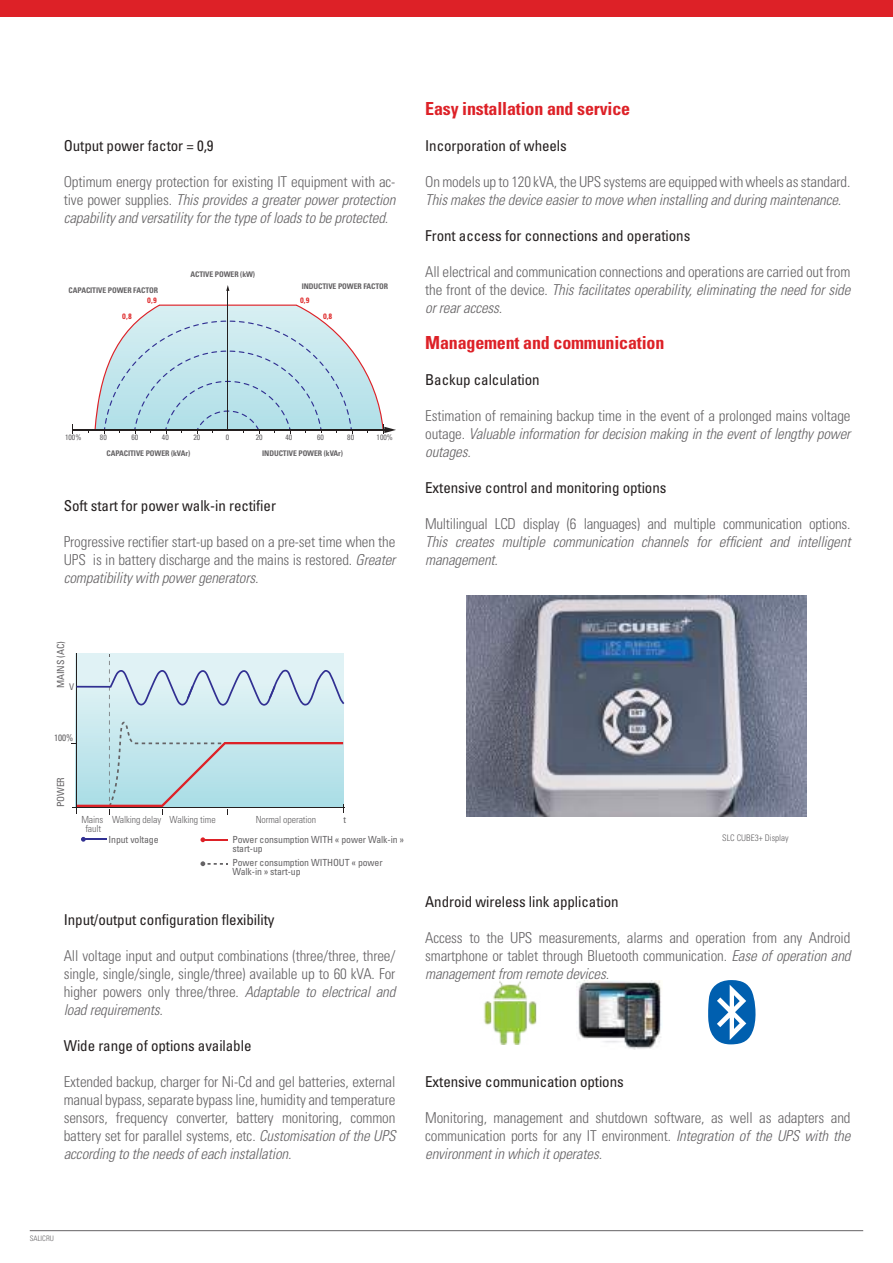
<style>
.page{position:relative;width:893px;height:1263px;background:#fff}
.page>*{position:absolute;margin:0;border:0;box-sizing:border-box;transform-origin:0 0}
.t1{font:700 condensed 18px "Univers LT Std";letter-spacing:-.01em;color:#dd2127}
.t2{font:300 condensed 15px/18px "Univers LT Std";letter-spacing:-.01em;color:#656365;text-align:justify}
.t3{font:italic 300 condensed 15px/18px "Univers LT Std";letter-spacing:-.01em;color:#656365}
.t4{font:condensed 15px "Univers LT Std";letter-spacing:-.005em;color:#241f1f}
.t5{font:condensed 9.75px/8.7px "Univers LT Std";letter-spacing:-.01em;color:#656365}
.t6{font:300 condensed 9.75px/8.7px "Univers LT Std";letter-spacing:-.01em;color:#656365;text-align:center}
.t7{font:condensed 9.15px "Univers LT Std";color:#656365}
.t8{font:condensed 9.15px "Zurich BT";color:#656365}
.t9{font:300 condensed 9px "Univers LT Std";color:#656365}
.t10{font:700 condensed 7.8px "Univers LT Std";letter-spacing:-.01em;color:#656365}
.t11{font:condensed 7.8px "Univers LT Std";color:#656365}
.t12{font:700 condensed 7.8px "Zurich BT";color:#de2627}
.t13{font:300 condensed 7.5px "Univers LT Std";color:#656365}
.s1{font-style:normal}
.s2{font-style:italic}
</style>
<div class="page">
<hr style="left:30px;top:1230px;width:833px;height:1px;background:#656365">
<svg style="left:81px;top:837px;width:5px;height:5px"></svg>
<hr style="left:83px;top:838px;width:24px;height:2px;background:#313092">
<svg style="left:200px;top:837px;width:5px;height:5px"></svg>
<hr style="left:203px;top:839px;width:24px;height:2px;background:#dd2127">
<svg style="left:200px;top:861px;width:27px;height:5px"></svg>
<hr style="left:76px;top:653px;width:1px;height:160px;background:#241f1f">
<svg style="left:71px;top:654px;width:274px;height:160px;background:#c7e1e8"></svg>
<img style="left:466px;top:595px;width:341px;height:222px">
<img style="left:484px;top:980px;width:53px;height:64px">
<img style="left:576px;top:980px;width:86px;height:69px">
<svg style="left:708px;top:980px;width:48px;height:64px"></svg>
<div style="left:0;top:0;width:893px;height:17px;background:#dd2127"></div>
<hr style="left:227px;top:290px;width:1px;height:140px;background:#241f1f">
<svg style="left:226px;top:285px;width:3px;height:6px"></svg>
<hr style="left:73px;top:429px;width:313px;height:2px;background:#241f1f">
<svg style="left:88px;top:305px;width:308px;height:128px"></svg>
<p class="t4" style="left:64px;top:136px;width:151px">Output power factor = 0,9</p>
<p class="t3" style="left:64px;top:172px;width:333px;text-align:justify"><span class="s1">Optimum energy protection for existing IT equipment with ac&shy;tive power supplies.</span> This provides a greater power protection capability and versatility for the type of loads to be protected.</p>
<p class="t10" style="left:69px;top:285px;width:91px">CAPACITIVE POWER FACTOR</p>
<p class="t10" style="left:191px;top:269px;width:66px">ACTIVE POWER (kW)</p>
<p class="t10" style="left:302px;top:281px;width:88px">INDUCTIVE POWER FACTOR</p>
<p class="t12" style="left:147px;top:296px;width:11px">0,9</p>
<p class="t12" style="left:300px;top:296px;width:11px">0,9</p>
<p class="t12" style="left:122px;top:311px;width:11px">0,8</p>
<p class="t12" style="left:323px;top:311px;width:11px">0,8</p>
<p class="t11" style="left:65px;top:433px;width:18px">100%</p>
<p class="t11" style="left:100px;top:433px;width:8px">80</p>
<p class="t11" style="left:132px;top:433px;width:8px">60</p>
<p class="t11" style="left:162px;top:433px;width:8px">40</p>
<p class="t11" style="left:193px;top:433px;width:8px">20</p>
<p class="t11" style="left:256px;top:433px;width:8px">20</p>
<p class="t11" style="left:286px;top:433px;width:8px">40</p>
<p class="t11" style="left:317px;top:433px;width:8px">60</p>
<p class="t11" style="left:347px;top:433px;width:8px">80</p>
<p class="t11" style="left:377px;top:433px;width:18px">100%</p>
<p class="t11" style="left:226px;top:433px;width:5px">0</p>
<p class="t10" style="left:106px;top:448px;width:85px">CAPACITIVE POWER (kVAr)</p>
<p class="t10" style="left:262px;top:448px;width:82px">INDUCTIVE POWER (kVAr)</p>
<p class="t4" style="left:64px;top:496px;width:214px">Soft start for power walk-in rectifier</p>
<p class="t2" style="left:64px;top:532px;width:333px">Progressive rectifier start-up based on a pre-set time when the UPS is in battery discharge and the mains is restored. <span class="s2">Greater compatibility with power generators.</span></p>
<p class="t1" style="left:425px;top:97px;width:206px">Easy installation and service</p>
<p class="t4" style="left:425px;top:136px;width:143px">Incorporation of wheels</p>
<p class="t2" style="left:425px;top:172px;width:427px">On models up to 120 kVA, the UPS systems are equipped with wheels as standard.</p>
<p class="t3" style="left:425px;top:190px;width:417px">This makes the device easier to move when installing and during maintenance.</p>
<p class="t4" style="left:425px;top:226px;width:267px">Front access for connections and operations</p>
<p class="t2" style="left:425px;top:262px;width:427px">All electrical and communication connections and operations are carried out from the front of the device. <span class="s2">This facilitates operability, eliminating the need for side or rear access.</span></p>
<p class="t1" style="left:425px;top:331px;width:241px">Management and communication</p>
<p class="t4" style="left:425px;top:370px;width:116px">Backup calculation</p>
<p class="t2" style="left:425px;top:406px;width:427px">Estimation of remaining backup time in the event of a prolonged mains voltage outage. <span class="s2">Valuable information for decision making in the event of lengthy power outages.</span></p>
<p class="t4" style="left:425px;top:478px;width:243px">Extensive control and monitoring options</p>
<p class="t2" style="left:425px;top:514px;width:427px">Multilingual LCD display (6 languages) and multiple communication options.</p>
<p class="t3" style="left:425px;top:532px;width:427px">This creates multiple communication channels for efficient and intelligent management.</p>
<p class="t5" style="left:56px;top:688px;width:48px;rotate:-90deg">MAINS (AC)</p>
<p class="t7" style="left:69px;top:681px;width:7px">V</p>
<p class="t7" style="left:54px;top:732px;width:21px">100%</p>
<p class="t5" style="left:56px;top:807px;width:32px;rotate:-90deg">POWER</p>
<p class="t6" style="left:81px;top:815px;width:23px">Mains fault</p>
<p class="t6" style="left:256px;top:815px;width:62px">Normal operation</p>
<p class="t5" style="left:109px;top:835px;width:51px">Input voltage</p>
<p class="t5" style="left:232px;top:835px;width:173px">Power consumption WITH « power Walk-in » start-up</p>
<p class="t5" style="left:232px;top:858px;width:152px">Power consumption WITHOUT « power<br>Walk-in » start-up</p>
<p class="t6" style="left:112px;top:815px;width:105px">Walking delay Walking time</p>
<p class="t8" style="left:344px;top:814px;width:4px">t</p>
<p class="t4" style="left:64px;top:910px;width:212px">Input/output configuration flexibility</p>
<p class="t2" style="left:64px;top:946px;width:333px">All voltage input and output combinations (three/three, three/ single, single/single, single/three) available up to 60 kVA. For higher powers only three/three. <span class="s2">Adaptable to electrical and load requirements.</span></p>
<p class="t4" style="left:64px;top:1036px;width:189px">Wide range of options available</p>
<p class="t2" style="left:64px;top:1072px;width:333px">Extended backup, charger for Ni-Cd and gel batteries, external manual bypass, separate bypass line, humidity and temperature sensors, frequency converter, battery monitoring, common battery set for parallel systems, etc. <span class="s2">Customisation of the UPS according to the needs of each installation.</span></p>
<p class="t9" style="left:722px;top:832px;width:68px">SLC CUBE3+ Display</p>
<p class="t4" style="left:425px;top:892px;width:195px">Android wireless link application</p>
<p class="t2" style="left:425px;top:928px;width:427px">Access to the UPS measurements, alarms and operation from any Android smartphone or tablet through Bluetooth communication. <span class="s2">Ease of operation and management from remote devices.</span></p>
<p class="t4" style="left:425px;top:1072px;width:200px">Extensive communication options</p>
<p class="t2" style="left:425px;top:1108px;width:427px">Monitoring, management and shutdown software, as well as adapters and communication ports for any IT environment. <span class="s2">Integration of the UPS with the environment in which it operates.</span></p>
<p class="t13" style="left:30px;top:1234px;width:26px">SALICRU</p>
</div>
